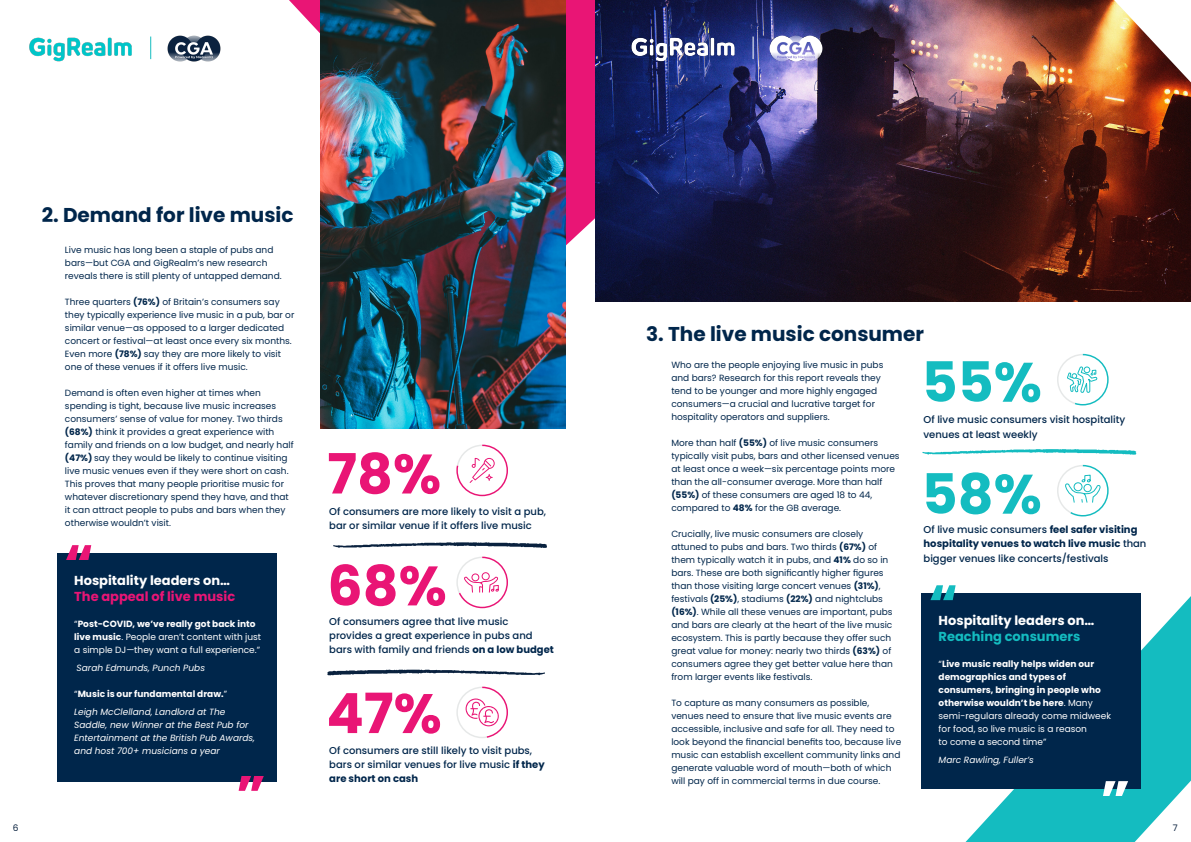
<style>
.page{position:relative;width:1191px;height:842px;background:#fff}
.page>*{position:absolute;margin:0;border:0;box-sizing:border-box;transform-origin:0 0}
.t1{font:700 55.4px "Poppins";color:#e91575}
.t2{font:700 55.4px "Poppins";color:#14bcc0}
.t3{font:700 20px "Poppins";color:#00264b}
.t4{font:700 13px/16px "Poppins";color:#fff}
.t5{font:700 13px "Poppins";color:#e91575}
.t6{font:500 10px/14.3px "Poppins";color:#00264b}
.t7{font:700 10px "Poppins";color:#00264b}
.t8{font:9px/13px "Poppins";color:#00264b}
.t9{font:9px/13px "Poppins";color:#fff}
.t10{font:italic 9px/13px "Poppins";color:#fff}
.t11{font:700 9px "Poppins";color:#fff}
.t12{font:9px "Poppins";color:#09213e}
.s1{font-weight:700}
.s2{font-weight:400}
.s3{font-weight:500}
.s4{color:#14bcc0}
</style>
<div class="page">
<img style="left:29px;top:37px;width:103px;height:25px">
<img style="left:167px;top:35px;width:54px;height:27px">
<svg style="left:150px;top:37px;width:1px;height:22px"></svg>
<svg style="left:965px;top:596px;width:226px;height:246px;fill:#14bcc0"></svg>
<svg style="left:289px;top:0;width:306px;height:269px"></svg>
<div style="left:57px;top:554px;width:220px;height:228px;background:#00264b"></div>
<img style="left:320px;top:0;width:245px;height:428px">
<img style="left:595px;top:0;width:596px;height:302px">
<svg style="left:66px;top:545px;width:25px;height:15px"></svg>
<svg style="left:239px;top:776px;width:25px;height:15px"></svg>
<div style="left:921px;top:593px;width:220px;height:195px;background:#00264b"></div>
<svg style="left:930px;top:585px;width:25px;height:15px"></svg>
<svg style="left:1103px;top:764px;width:88px;height:78px"></svg>
<svg style="left:456px;top:557px;width:52px;height:51px"></svg>
<svg style="left:456px;top:445px;width:52px;height:51px"></svg>
<svg style="left:1057px;top:354px;width:51px;height:52px"></svg>
<svg style="left:1057px;top:465px;width:51px;height:51px"></svg>
<svg style="left:922px;top:449px;width:214px;height:6px"></svg>
<svg style="left:333px;top:542px;width:214px;height:6px"></svg>
<svg style="left:327px;top:669px;width:218px;height:6px"></svg>
<svg style="left:752px;top:37px;width:1px;height:22px"></svg>
<svg style="left:1114px;top:0;width:77px;height:82px"></svg>
<svg style="left:456px;top:687px;width:52px;height:51px"></svg>
<p class="t3" style="left:42px;top:203px;width:253px">2. Demand for live music</p>
<p class="t8" style="left:65px;top:243px;width:210px">Live music has long been a staple of pubs and bars—but CGA and GigRealm’s new research</p>
<p class="t8" style="left:65px;top:269px;width:218px">reveals there is still plenty of untapped demand.</p>
<p class="t8" style="left:65px;top:295px;width:231px">Three quarters <span class="s1">(76%)</span> of Britain’s consumers say they typically experience live music in a pub, bar or similar venue—as opposed to a larger dedicated concert or festival—at least once every six months.<br>Even more <span class="s1">(78%)</span> say they are more likely to visit one of these venues if it offers live music.</p>
<p class="t8" style="left:65px;top:386px;width:230px">Demand is often even higher at times when spending is tight, because live music increases consumers’ sense of value for money. Two thirds <span class="s1">(68%)</span> think it provides a great experience with family and friends on a low budget, and nearly half <span class="s1">(47%)</span> say they would be likely to continue visiting live music venues even if they were short on cash.<br>This proves that many people prioritise music for whatever discretionary spend they have, and that it can attract people to pubs and bars when they otherwise wouldn’t visit.</p>
<p class="t4" style="left:74px;top:572px;width:157px">Hospitality leaders on…</p>
<p class="t5" style="left:74px;top:589px;width:162px">The appeal of live music</p>
<p class="t9" style="left:74px;top:617px;width:188px">“<span class="s1">Post-COVID, we’ve really got back into live music</span>. People aren’t content with just a simple DJ—they want a full experience.”</p>
<p class="t10" style="left:77px;top:661px;width:130px">Sarah Edmunds, Punch Pubs</p>
<p class="t11" style="left:74px;top:688px;width:154px"><span class="s2">“</span>Music is our fundamental draw.<span class="s2">”</span></p>
<p class="t10" style="left:74px;top:705px;width:153px">Leigh McClelland, Landlord at The</p>
<p class="t10" style="left:74px;top:718px;width:176px">Saddle, new Winner at the Best Pub for</p>
<p class="t10" style="left:74px;top:731px;width:182px">Entertainment at the British Pub Awards, and host 700+ musicians a year</p>
<p class="t1" style="left:327px;top:442px;width:115px">78%</p>
<p class="t6" style="left:329px;top:504px;width:218px">Of consumers are more likely to visit a pub, bar or similar venue if it offers live music</p>
<p class="t1" style="left:327px;top:554px;width:121px">68%</p>
<p class="t6" style="left:329px;top:614px;width:181px">Of consumers agree that live music</p>
<p class="t6" style="left:329px;top:629px;width:205px">provides a great experience in pubs and</p>
<p class="t6" style="left:329px;top:643px;width:226px">bars with family and friends <span class="s1">on a low budget</span></p>
<p class="t1" style="left:326px;top:681px;width:117px">47%</p>
<p class="t6" style="left:329px;top:743px;width:217px">Of consumers are still likely to visit pubs, bars or similar venues for live music <span class="s1">if they are short on cash</span></p>
<p class="t3" style="left:646px;top:323px;width:279px">3. The live music consumer</p>
<p class="t8" style="left:671px;top:359px;width:213px">Who are the people enjoying live music in pubs and bars? Research for this report reveals they tend to be younger and more highly engaged</p>
<p class="t8" style="left:671px;top:398px;width:205px">consumers—a crucial and lucrative target for</p>
<p class="t8" style="left:671px;top:411px;width:160px">hospitality operators and suppliers.</p>
<p class="t8" style="left:671px;top:437px;width:230px">More than half <span class="s1">(55%)</span> of live music consumers typically visit pubs, bars and other licensed venues at least once a week—six percentage points more than the all-consumer average. More than half <span class="s1">(55%)</span> of these consumers are aged 18 to 44,</p>
<p class="t8" style="left:671px;top:502px;width:171px">compared to <span class="s1">48%</span> for the GB average.</p>
<p class="t8" style="left:671px;top:528px;width:193px">Crucially, live music consumers are closely</p>
<p class="t8" style="left:671px;top:541px;width:223px">attuned to pubs and bars. Two thirds <span class="s1">(67%)</span> of them typically watch it in pubs, and <span class="s1">41%</span> do so in bars. These are both significantly higher figures than those visiting large concert venues <span class="s1">(31%)</span>, festivals <span class="s1">(25%)</span>, stadiums <span class="s1">(22%)</span> and nightclubs <span class="s1">(16%)</span>. While all these venues are important, pubs and bars are clearly at the heart of the live music ecosystem. This is partly because they offer such great value for money: nearly two thirds <span class="s1">(63%)</span> of consumers agree they get better value here than from larger events like festivals.</p>
<p class="t8" style="left:671px;top:697px;width:231px">To capture as many consumers as possible, venues need to ensure that live music events are accessible, inclusive and safe for all. They need to look beyond the financial benefits too, because live music can establish excellent community links and generate valuable word of mouth—both of which will pay off in commercial terms in due course.</p>
<p class="t2" style="left:921px;top:350px;width:122px">55%</p>
<p class="t6" style="left:923px;top:413px;width:203px">Of live music consumers visit hospitality venues at least weekly</p>
<p class="t2" style="left:921px;top:462px;width:122px">58%</p>
<p class="t6" style="left:923px;top:522px;width:215px">Of live music consumers <span class="s1">feel safer visiting</span></p>
<p class="t7" style="left:923px;top:538px;width:224px">hospitality venues to watch live music <span class="s3">than</span></p>
<p class="t6" style="left:923px;top:551px;width:186px">bigger venues like concerts/festivals</p>
<p class="t4" style="left:938px;top:612px;width:157px">Hospitality leaders on…<br><span class="s4">Reaching consumers</span></p>
<p class="t11" style="left:938px;top:659px;width:157px"><span class="s2">“</span>Live music really helps widen our</p>
<p class="t11" style="left:938px;top:672px;width:129px">demographics and types of</p>
<p class="t11" style="left:938px;top:685px;width:164px">consumers, bringing in people who</p>
<p class="t9" style="left:938px;top:696px;width:174px"><span class="s1">otherwise wouldn’t be here</span>. Many semi-regulars already come midweek</p>
<p class="t9" style="left:938px;top:722px;width:150px">for food, so live music is a reason</p>
<p class="t9" style="left:938px;top:735px;width:109px">to come a second time”</p>
<p class="t10" style="left:938px;top:753px;width:97px">Marc Rawling, Fuller’s</p>
<p class="t12" style="left:13px;top:822px;width:7px">6</p>
<p class="t12" style="left:1173px;top:822px;width:6px">7</p>
</div>
